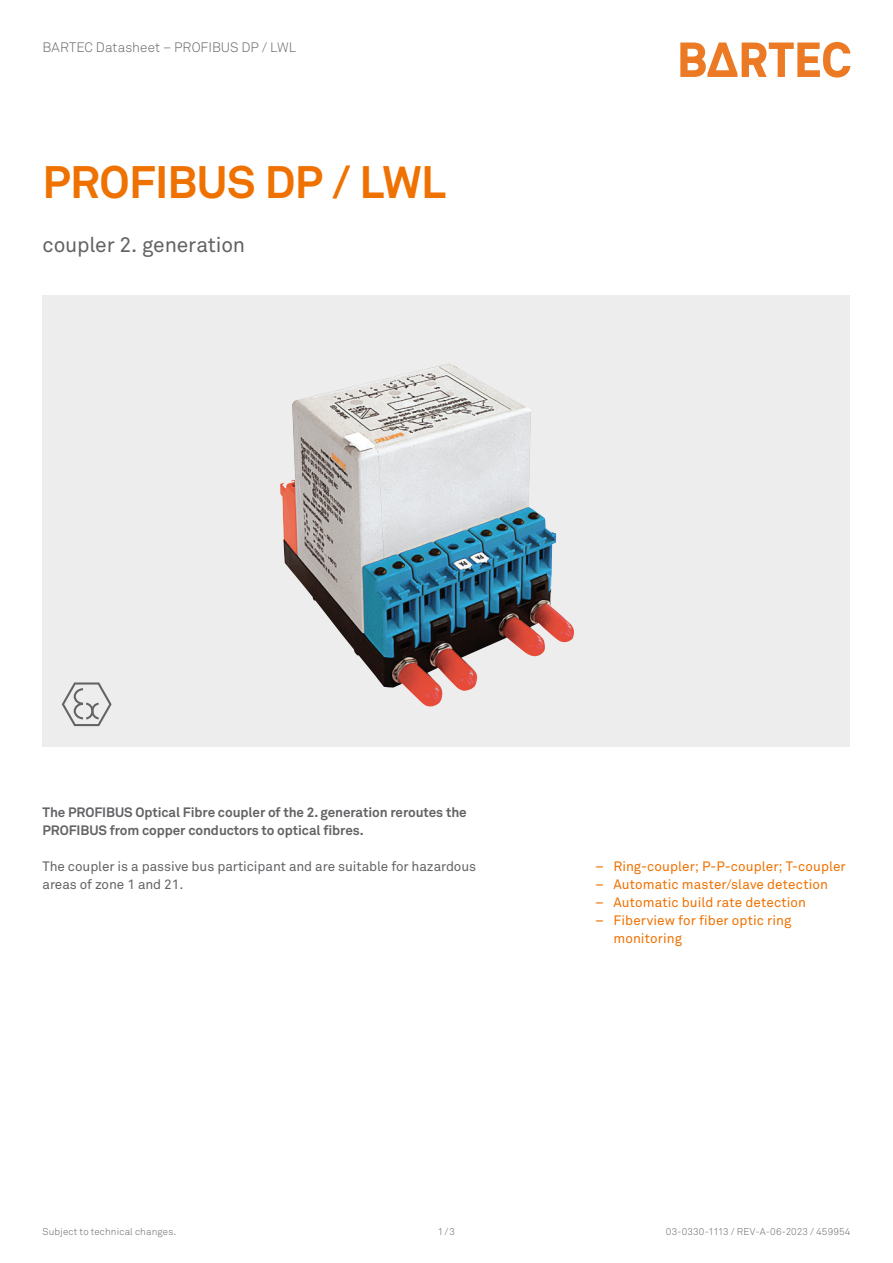
<style>
.page{position:relative;width:893px;height:1263px;background:#fff}
.page>*{position:absolute;margin:0;border:0;box-sizing:border-box;transform-origin:0 0}
._01_Productname_30{font:700 45px "Akkurat Pro";letter-spacing:-.015em;color:#ef7100}
._02_Subheadline_14{font:21px "Akkurat Pro";letter-spacing:-.01em;color:#636366}
.t1{font:13.5px/18px "Akkurat Pro";letter-spacing:.005em;color:#ef7100}
.Headline_4___14_18{font:700 13.5px/18px "Akkurat Pro";letter-spacing:-.005em;color:#636366}
.Headline_4___14_18-2{font:13.5px/18px "Akkurat Pro";letter-spacing:-.005em;color:#636366}
.t2{font:300 13.5px "Akkurat Pro";letter-spacing:.005em;color:#636366}
.t3{font:300 9.75px "Akkurat Pro";letter-spacing:.015em;color:#636366}
</style>
<div class="page">
<svg style="left:680px;top:42px;width:170px;height:36px"></svg>
<div style="left:43px;top:296px;width:807px;height:451px;background:#ededee"></div>
<svg style="left:62px;top:682px;width:50px;height:44px"></svg>
<img style="left:280px;top:364px;width:294px;height:342px">
<p class="t2" style="left:43px;top:39px;width:255px">BARTEC Datasheet – PROFIBUS DP / LWL</p>
<p class="_01_Productname_30" style="left:43px;top:154px;width:405px">PROFIBUS DP / LWL</p>
<p class="_02_Subheadline_14" style="left:43px;top:232px;width:204px">coupler 2. generation</p>
<p class="Headline_4___14_18" style="left:43px;top:803px;width:426px">The PROFIBUS Optical Fibre coupler of the 2. generation reroutes the<br>PROFIBUS from copper conductors to optical fibres.</p>
<p class="Headline_4___14_18-2" style="left:43px;top:857px;width:435px">The coupler is a passive bus participant and are suitable for hazardous areas of zone 1 and 21.</p>
<p class="t1" style="left:595px;top:857px;width:252px">– Ring-coupler; P-P-coupler; T-coupler</p>
<p class="t1" style="left:595px;top:875px;width:234px">– Automatic master/slave detection</p>
<p class="t1" style="left:595px;top:893px;width:212px">– Automatic build rate detection</p>
<p class="t1" style="left:613px;top:911px;width:179px;text-indent:-18px">– Fiberview for fiber optic ring monitoring</p>
<p class="t3" style="left:43px;top:1226px;width:135px">Subject to technical changes.</p>
<p class="t3" style="left:666px;top:1226px;width:186px">03-0330-1113 / REV-A-06-2023 / 459954</p>
<p class="t3" style="left:438px;top:1226px;width:19px">1/3</p>
</div>
